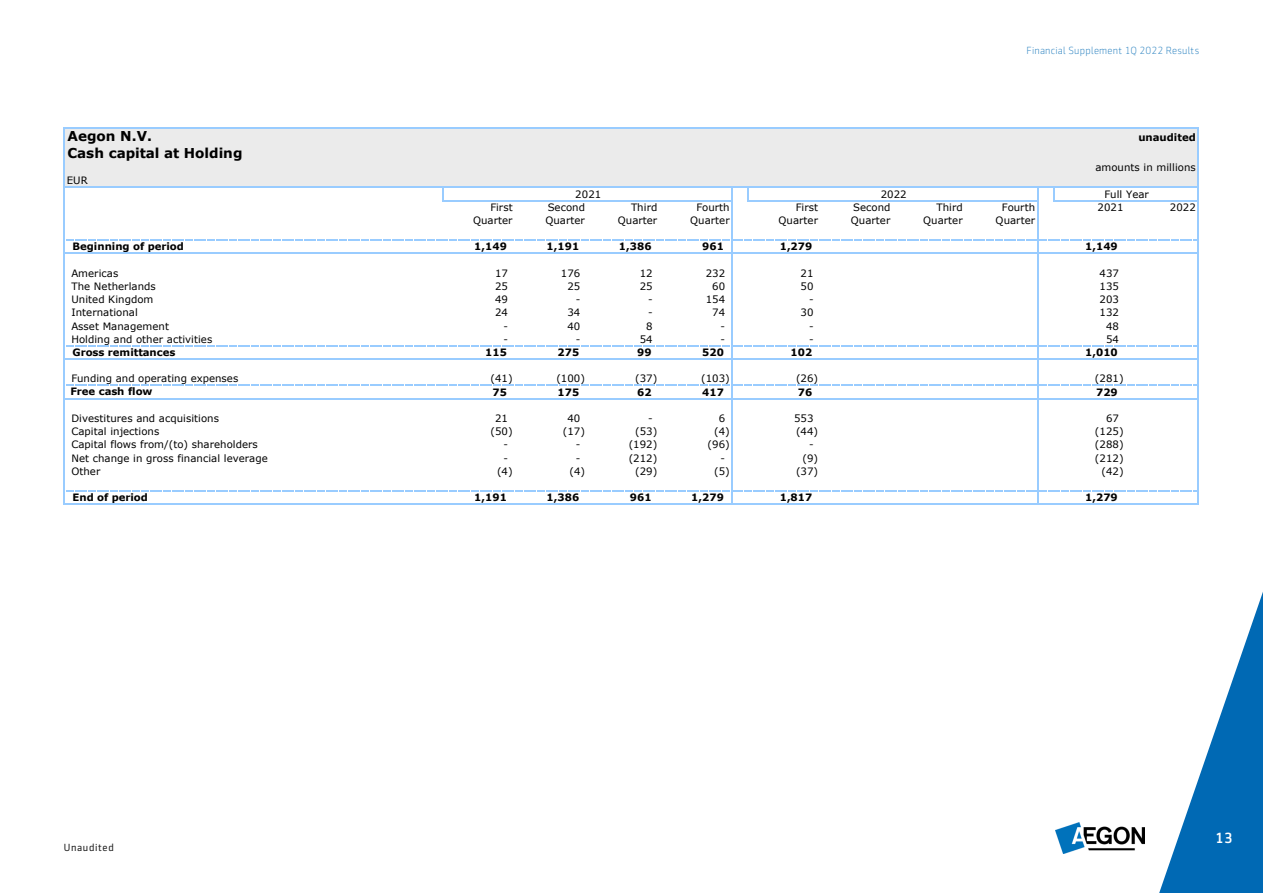
<style>
.page{position:relative;width:1263px;height:893px;background:#fff}
.page>*{position:absolute;margin:0;border:0;box-sizing:border-box;transform-origin:0 0}
.t1{font:500 15px "Sentico Sans DT";color:#fff}
.t2{font:700 13.65px "Verdana";letter-spacing:-.005em;color:#000}
.t3{font:300 10.5px "Sentico Sans DT";letter-spacing:.02em;color:#3387c3}
.t4{font:10.5px "Sentico Sans DT";letter-spacing:.06em;color:#1d1d1d}
.t5{font:10.2px "Verdana";letter-spacing:.005em;color:#000}
.t6{font:700 10.2px "Verdana";color:#000}
</style>
<div class="page">
<svg style="left:1159px;top:592px;width:104px;height:301px"></svg>
<img style="left:1056px;top:822px;width:88px;height:32px">
<div style="left:64px;top:128px;width:1135px;height:60px;background:#ebebeb"></div>
<hr style="left:64px;top:127px;width:1px;height:61px;background:#9cf">
<hr style="left:443px;top:200px;width:290px;height:1px;background:#9cf">
<hr style="left:749px;top:200px;width:289px;height:1px;background:#9cf">
<hr style="left:1037px;top:188px;width:1px;height:39px;background:#9cf">
<hr style="left:64px;top:188px;width:1px;height:52px;background:#9cf">
<hr style="left:1198px;top:129px;width:1px;height:111px;background:#9cf">
<hr style="left:732px;top:188px;width:1px;height:65px;background:#9cf">
<hr style="left:732px;top:254px;width:1px;height:104px;background:#9cf">
<hr style="left:1037px;top:227px;width:1px;height:131px;background:#9cf">
<hr style="left:65px;top:398px;width:378px;height:1px;background:#9cf">
<hr style="left:64px;top:267px;width:1px;height:211px;background:#9cf">
<hr style="left:1198px;top:240px;width:1px;height:265px;background:#9cf">
<svg style="left:442px;top:188px;width:1px;height:13px"></svg>
<hr style="left:732px;top:360px;width:1px;height:145px;background:#9cf">
<svg style="left:748px;top:188px;width:1px;height:13px"></svg>
<hr style="left:1037px;top:360px;width:1px;height:145px;background:#9cf">
<svg style="left:1053px;top:188px;width:1px;height:13px"></svg>
<hr style="left:65px;top:127px;width:1134px;height:2px;background:#9cf">
<hr style="left:65px;top:187px;width:1134px;height:1px;background:#9cf">
<hr style="left:1054px;top:200px;width:145px;height:1px;background:#9cf">
<svg style="left:64px;top:240px;width:1134px;height:27px"></svg>
<hr style="left:443px;top:253px;width:756px;height:1px;background:#9cf">
<svg style="left:66px;top:345px;width:1132px;height:1px"></svg>
<hr style="left:65px;top:358px;width:1133px;height:2px;background:#9cf">
<svg style="left:66px;top:385px;width:1132px;height:1px"></svg>
<hr style="left:443px;top:398px;width:756px;height:1px;background:#9cf">
<svg style="left:64px;top:478px;width:1134px;height:27px"></svg>
<hr style="left:443px;top:504px;width:756px;height:1px;background:#9cf">
<p class="t3" style="left:1026px;top:45px;width:174px">Financial Supplement 1Q 2022 Results</p>
<p class="t2" style="left:68px;top:127px;width:86px">Aegon N.V.</p>
<p class="t6" style="left:1138px;top:130px;width:59px">unaudited</p>
<p class="t2" style="left:68px;top:143px;width:176px">Cash capital at Holding</p>
<p class="t5" style="left:1095px;top:160px;width:102px">amounts in millions</p>
<p class="t5" style="left:67px;top:174px;width:23px">EUR</p>
<p class="t5" style="left:490px;top:200px;width:24px">First</p>
<p class="t5" style="left:548px;top:200px;width:39px">Second</p>
<p class="t5" style="left:631px;top:200px;width:28px">Third</p>
<p class="t5" style="left:696px;top:200px;width:35px">Fourth</p>
<p class="t5" style="left:796px;top:200px;width:24px">First</p>
<p class="t5" style="left:853px;top:200px;width:39px">Second</p>
<p class="t5" style="left:936px;top:200px;width:28px">Third</p>
<p class="t5" style="left:1002px;top:200px;width:35px">Fourth</p>
<p class="t5" style="left:1098px;top:200px;width:27px">2021</p>
<p class="t5" style="left:1170px;top:200px;width:27px">2022</p>
<p class="t5" style="left:473px;top:213px;width:41px">Quarter</p>
<p class="t5" style="left:545px;top:213px;width:41px">Quarter</p>
<p class="t5" style="left:618px;top:213px;width:41px">Quarter</p>
<p class="t5" style="left:690px;top:213px;width:41px">Quarter</p>
<p class="t5" style="left:778px;top:213px;width:41px">Quarter</p>
<p class="t5" style="left:851px;top:213px;width:41px">Quarter</p>
<p class="t5" style="left:923px;top:213px;width:41px">Quarter</p>
<p class="t5" style="left:996px;top:213px;width:41px">Quarter</p>
<p class="t6" style="left:73px;top:239px;width:113px">Beginning of period</p>
<p class="t6" style="left:474px;top:239px;width:34px">1,149</p>
<p class="t6" style="left:547px;top:239px;width:34px">1,191</p>
<p class="t6" style="left:619px;top:239px;width:34px">1,386</p>
<p class="t6" style="left:702px;top:239px;width:23px">961</p>
<p class="t6" style="left:780px;top:239px;width:34px">1,279</p>
<p class="t6" style="left:1085px;top:239px;width:34px">1,149</p>
<p class="t5" style="left:71px;top:266px;width:48px">Americas</p>
<p class="t5" style="left:495px;top:266px;width:14px">17</p>
<p class="t5" style="left:561px;top:266px;width:21px">176</p>
<p class="t5" style="left:640px;top:266px;width:14px">12</p>
<p class="t5" style="left:706px;top:266px;width:21px">232</p>
<p class="t5" style="left:800px;top:266px;width:14px">21</p>
<p class="t5" style="left:1099px;top:266px;width:21px">437</p>
<p class="t5" style="left:71px;top:279px;width:86px">The Netherlands</p>
<p class="t5" style="left:495px;top:279px;width:14px">25</p>
<p class="t5" style="left:567px;top:279px;width:14px">25</p>
<p class="t5" style="left:640px;top:279px;width:14px">25</p>
<p class="t5" style="left:712px;top:279px;width:14px">60</p>
<p class="t5" style="left:800px;top:279px;width:14px">50</p>
<p class="t5" style="left:1099px;top:279px;width:21px">135</p>
<p class="t5" style="left:71px;top:292px;width:83px">United Kingdom</p>
<p class="t5" style="left:495px;top:292px;width:14px">49</p>
<p class="t5" style="left:576px;top:292px;width:6px">-</p>
<p class="t5" style="left:648px;top:292px;width:6px">-</p>
<p class="t5" style="left:706px;top:292px;width:21px">154</p>
<p class="t5" style="left:809px;top:292px;width:6px">-</p>
<p class="t5" style="left:1099px;top:292px;width:21px">203</p>
<p class="t5" style="left:71px;top:306px;width:68px">International</p>
<p class="t5" style="left:495px;top:306px;width:14px">24</p>
<p class="t5" style="left:567px;top:306px;width:14px">34</p>
<p class="t5" style="left:648px;top:306px;width:6px">-</p>
<p class="t5" style="left:712px;top:306px;width:14px">74</p>
<p class="t5" style="left:800px;top:306px;width:14px">30</p>
<p class="t5" style="left:1099px;top:306px;width:21px">132</p>
<p class="t5" style="left:71px;top:319px;width:99px">Asset Management</p>
<p class="t5" style="left:504px;top:319px;width:6px">-</p>
<p class="t5" style="left:567px;top:319px;width:14px">40</p>
<p class="t5" style="left:646px;top:319px;width:8px">8</p>
<p class="t5" style="left:721px;top:319px;width:6px">-</p>
<p class="t5" style="left:809px;top:319px;width:6px">-</p>
<p class="t5" style="left:1106px;top:319px;width:14px">48</p>
<p class="t5" style="left:71px;top:332px;width:142px">Holding and other activities</p>
<p class="t5" style="left:504px;top:332px;width:6px">-</p>
<p class="t5" style="left:576px;top:332px;width:6px">-</p>
<p class="t5" style="left:640px;top:332px;width:14px">54</p>
<p class="t5" style="left:721px;top:332px;width:6px">-</p>
<p class="t5" style="left:809px;top:332px;width:6px">-</p>
<p class="t5" style="left:1106px;top:332px;width:14px">54</p>
<p class="t6" style="left:73px;top:345px;width:105px">Gross remittances</p>
<p class="t6" style="left:485px;top:345px;width:23px">115</p>
<p class="t6" style="left:557px;top:345px;width:23px">275</p>
<p class="t6" style="left:637px;top:345px;width:16px">99</p>
<p class="t6" style="left:702px;top:345px;width:23px">520</p>
<p class="t6" style="left:791px;top:345px;width:23px">102</p>
<p class="t6" style="left:1085px;top:345px;width:34px">1,010</p>
<p class="t5" style="left:71px;top:372px;width:168px">Funding and operating expenses</p>
<p class="t5" style="left:490px;top:372px;width:24px">(41)</p>
<p class="t5" style="left:556px;top:372px;width:30px">(100)</p>
<p class="t5" style="left:635px;top:372px;width:24px">(37)</p>
<p class="t5" style="left:701px;top:372px;width:30px">(103)</p>
<p class="t5" style="left:796px;top:372px;width:24px">(26)</p>
<p class="t5" style="left:1095px;top:372px;width:30px">(281)</p>
<p class="t6" style="left:70px;top:384px;width:84px">Free cash flow</p>
<p class="t6" style="left:492px;top:385px;width:16px">75</p>
<p class="t6" style="left:557px;top:385px;width:23px">175</p>
<p class="t6" style="left:637px;top:385px;width:16px">62</p>
<p class="t6" style="left:702px;top:385px;width:23px">417</p>
<p class="t6" style="left:798px;top:385px;width:16px">76</p>
<p class="t6" style="left:1096px;top:385px;width:23px">729</p>
<p class="t5" style="left:71px;top:411px;width:149px">Divestitures and acquisitions</p>
<p class="t5" style="left:495px;top:411px;width:14px">21</p>
<p class="t5" style="left:567px;top:411px;width:14px">40</p>
<p class="t5" style="left:648px;top:411px;width:6px">-</p>
<p class="t5" style="left:719px;top:411px;width:8px">6</p>
<p class="t5" style="left:794px;top:411px;width:21px">553</p>
<p class="t5" style="left:1106px;top:411px;width:14px">67</p>
<p class="t5" style="left:71px;top:424px;width:90px">Capital injections</p>
<p class="t5" style="left:490px;top:424px;width:24px">(50)</p>
<p class="t5" style="left:563px;top:424px;width:24px">(17)</p>
<p class="t5" style="left:635px;top:424px;width:24px">(53)</p>
<p class="t5" style="left:714px;top:424px;width:17px">(4)</p>
<p class="t5" style="left:796px;top:424px;width:24px">(44)</p>
<p class="t5" style="left:1095px;top:424px;width:30px">(125)</p>
<p class="t5" style="left:71px;top:438px;width:188px">Capital flows from/(to) shareholders</p>
<p class="t5" style="left:504px;top:438px;width:6px">-</p>
<p class="t5" style="left:576px;top:438px;width:6px">-</p>
<p class="t5" style="left:629px;top:438px;width:30px">(192)</p>
<p class="t5" style="left:708px;top:438px;width:24px">(96)</p>
<p class="t5" style="left:809px;top:438px;width:6px">-</p>
<p class="t5" style="left:1095px;top:438px;width:30px">(288)</p>
<p class="t5" style="left:71px;top:451px;width:198px">Net change in gross financial leverage</p>
<p class="t5" style="left:504px;top:451px;width:6px">-</p>
<p class="t5" style="left:576px;top:451px;width:6px">-</p>
<p class="t5" style="left:629px;top:451px;width:30px">(212)</p>
<p class="t5" style="left:721px;top:451px;width:6px">-</p>
<p class="t5" style="left:802px;top:451px;width:17px">(9)</p>
<p class="t5" style="left:1095px;top:451px;width:30px">(212)</p>
<p class="t5" style="left:71px;top:464px;width:30px">Other</p>
<p class="t5" style="left:497px;top:464px;width:17px">(4)</p>
<p class="t5" style="left:569px;top:464px;width:17px">(4)</p>
<p class="t5" style="left:635px;top:464px;width:24px">(29)</p>
<p class="t5" style="left:714px;top:464px;width:17px">(5)</p>
<p class="t5" style="left:796px;top:464px;width:24px">(37)</p>
<p class="t5" style="left:1101px;top:464px;width:24px">(42)</p>
<p class="t6" style="left:73px;top:490px;width:77px">End of period</p>
<p class="t6" style="left:474px;top:490px;width:34px">1,191</p>
<p class="t6" style="left:547px;top:490px;width:34px">1,386</p>
<p class="t6" style="left:630px;top:490px;width:23px">961</p>
<p class="t6" style="left:691px;top:490px;width:34px">1,279</p>
<p class="t6" style="left:780px;top:490px;width:34px">1,817</p>
<p class="t6" style="left:1085px;top:490px;width:34px">1,279</p>
<p class="t5" style="left:575px;top:187px;width:27px">2021</p>
<p class="t5" style="left:881px;top:187px;width:27px">2022</p>
<p class="t5" style="left:1104px;top:187px;width:46px">Full Year</p>
<p class="t4" style="left:64px;top:842px;width:52px">Unaudited</p>
<h1 class="t1" style="left:1215px;top:829px;width:19px">13</h1>
</div>
